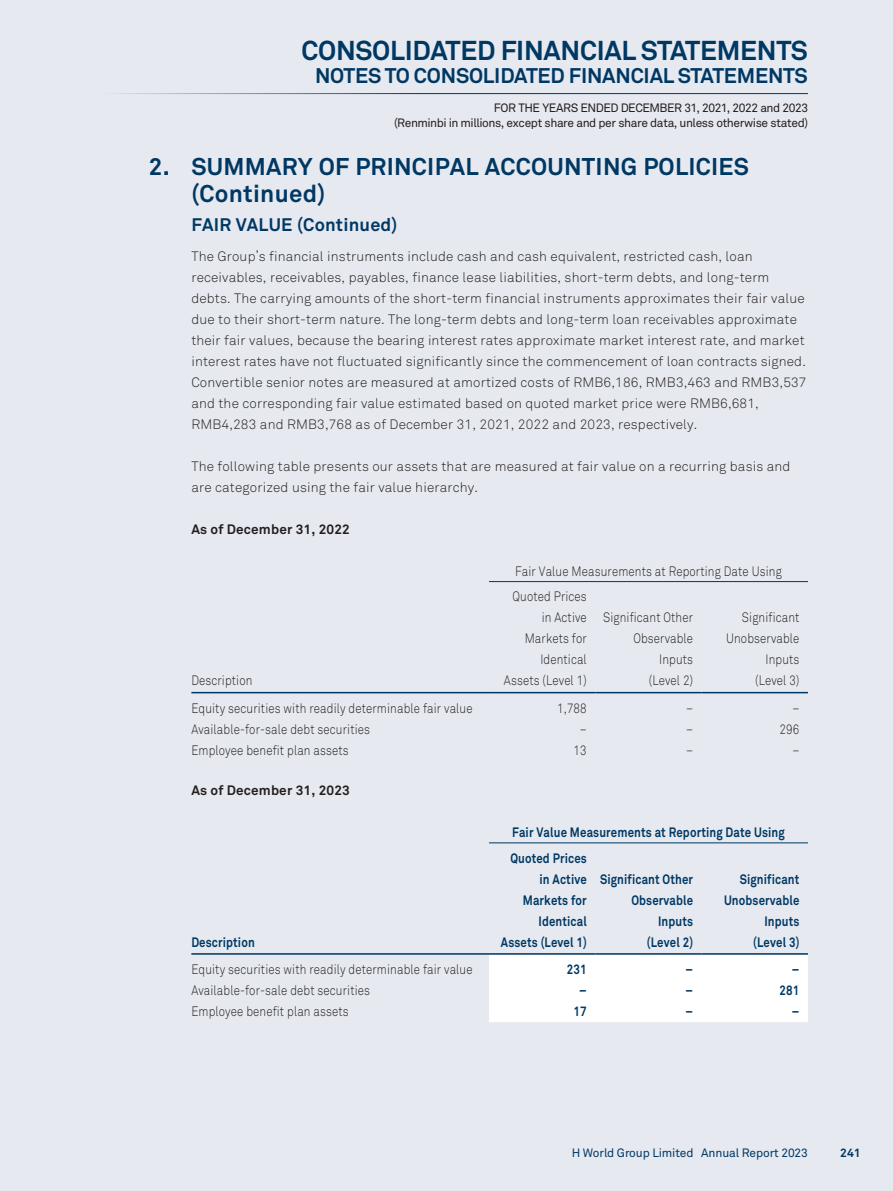
<style>
.page{position:relative;width:893px;height:1191px;background:#e6e9ef}
.page>*{position:absolute;margin:0;border:0;box-sizing:border-box;transform-origin:0 0}
.t1{font:700 27px "Akkurat Pro";letter-spacing:-.01em;color:#003864}
.t2{font:700 24px/27px "Akkurat Pro";letter-spacing:.01em;color:#003864}
.t3{font:700 21px "Akkurat Pro";letter-spacing:-.01em;color:#003864}
.t4{font:700 18px "Akkurat Pro";letter-spacing:.01em;color:#003864}
.t5{font:13.5px/21px "Akkurat Light Pro";letter-spacing:.01em;color:#231f20}
.t6{font:13.5px/21px "Akkurat Light Pro";letter-spacing:.01em;color:#231f20;text-align:right;scale:.85 1}
.t7{font:700 13.5px/21px "Akkurat Pro";letter-spacing:.01em;color:#003864;text-align:right;scale:.85 1}
.t8{font:700 13.5px "Akkurat Pro";letter-spacing:.01em;color:#231f20}
.t9{font:12px/15px "Akkurat Pro";letter-spacing:-.035em;color:#231f20;text-align:right}
.t10{font:12px "Akkurat Pro";letter-spacing:-.01em;color:#003864}
.t11{font:700 12px "Akkurat Pro";color:#003864}
</style>
<div class="page">
<hr style="left:106px;top:93px;width:702px;height:1px;background:#003864">
<hr style="left:489px;top:581px;width:319px;height:1px;background:#003864">
<hr style="left:191px;top:692px;width:298px;height:1px;background:#003864">
<hr style="left:489px;top:692px;width:106px;height:1px;background:#003864">
<hr style="left:595px;top:692px;width:107px;height:1px;background:#003864">
<hr style="left:702px;top:692px;width:106px;height:1px;background:#003864">
<div style="left:489px;top:954px;width:319px;height:68px;background:#fff"></div>
<hr style="left:489px;top:842px;width:319px;height:1px;background:#003864">
<hr style="left:191px;top:953px;width:298px;height:1px;background:#003864">
<hr style="left:489px;top:953px;width:106px;height:1px;background:#003864">
<hr style="left:595px;top:953px;width:107px;height:1px;background:#003864">
<hr style="left:702px;top:953px;width:106px;height:1px;background:#003864">
<h1 class="t1" style="left:301px;top:34px;width:508px">CONSOLIDATED FINANCIAL STATEMENTS</h1>
<h3 class="t3" style="left:315px;top:62px;width:494px">NOTES TO CONSOLIDATED FINANCIAL STATEMENTS</h3>
<p class="t9" style="left:394px;top:101px;width:416px">FOR THE YEARS ENDED DECEMBER 31, 2021, 2022 and 2023<br>(Renminbi in millions, except share and per share data, unless otherwise stated)</p>
<h2 class="t2" style="left:191px;top:153px;width:559px;text-indent:-43px">2. SUMMARY OF PRINCIPAL ACCOUNTING POLICIES (Continued)</h2>
<h3 class="t4" style="left:191px;top:213px;width:208px">FAIR VALUE (Continued)</h3>
<p class="t5" style="left:191px;top:246px;width:617px">The Group’s financial instruments include cash and cash equivalent, restricted cash, loan receivables, receivables, payables, finance lease liabilities, short-term debts, and long-term debts. The carrying amounts of the short-term financial instruments approximates their fair value due to their short-term nature. The long-term debts and long-term loan receivables approximate their fair values, because the bearing interest rates approximate market interest rate, and market interest rates have not fluctuated significantly since the commencement of loan contracts signed.<br>Convertible senior notes are measured at amortized costs of RMB6,186, RMB3,463 and RMB3,537 and the corresponding fair value estimated based on quoted market price were RMB6,681, RMB4,283 and RMB3,768 as of December 31, 2021, 2022 and 2023, respectively.</p>
<p class="t5" style="left:191px;top:456px;width:601px">The following table presents our assets that are measured at fair value on a recurring basis and are categorized using the fair value hierarchy.</p>
<p class="t8" style="left:191px;top:520px;width:160px">As of December 31, 2022</p>
<p class="t6" style="left:515px;top:561px;width:315px">Fair Value Measurements at Reporting Date Using</p>
<p class="t6" style="left:191px;top:670px;width:73px">Description</p>
<p class="t6" style="left:504px;top:586px;width:99px">Quoted Prices in Active<br>Markets for<br>Identical<br>Assets (Level 1)</p>
<p class="t6" style="left:603px;top:607px;width:107px">Significant Other<br>Observable<br>Inputs<br>(Level 2)</p>
<p class="t6" style="left:726px;top:607px;width:88px">Significant<br>Unobservable<br>Inputs<br>(Level 3)</p>
<p class="t6" style="left:191px;top:697px;width:332px">Equity securities with readily determinable fair value</p>
<p class="t6" style="left:557px;top:697px;width:36px">1,788</p>
<p class="t6" style="left:686px;top:697px;width:10px">–</p>
<p class="t6" style="left:792px;top:697px;width:10px">–</p>
<p class="t6" style="left:191px;top:718px;width:212px">Available-for-sale debt securities</p>
<p class="t6" style="left:580px;top:718px;width:10px">–</p>
<p class="t6" style="left:686px;top:718px;width:10px">–</p>
<p class="t6" style="left:780px;top:718px;width:25px">296</p>
<p class="t6" style="left:191px;top:739px;width:187px">Employee benefit plan assets</p>
<p class="t6" style="left:574px;top:739px;width:17px">13</p>
<p class="t6" style="left:686px;top:739px;width:10px">–</p>
<p class="t6" style="left:792px;top:739px;width:10px">–</p>
<p class="t8" style="left:191px;top:782px;width:160px">As of December 31, 2023</p>
<p class="t7" style="left:512px;top:822px;width:322px">Fair Value Measurements at Reporting Date Using</p>
<p class="t7" style="left:191px;top:931px;width:76px">Description</p>
<p class="t7" style="left:501px;top:847px;width:103px">Quoted Prices in Active<br>Markets for<br>Identical<br>Assets (Level 1)</p>
<p class="t7" style="left:600px;top:868px;width:111px">Significant Other<br>Observable<br>Inputs<br>(Level 2)</p>
<p class="t7" style="left:724px;top:868px;width:90px">Significant<br>Unobservable<br>Inputs<br>(Level 3)</p>
<p class="t6" style="left:191px;top:959px;width:332px">Equity securities with readily determinable fair value</p>
<p class="t7" style="left:567px;top:959px;width:25px">231</p>
<p class="t7" style="left:686px;top:959px;width:10px">–</p>
<p class="t7" style="left:792px;top:959px;width:10px">–</p>
<p class="t6" style="left:191px;top:980px;width:212px">Available-for-sale debt securities</p>
<p class="t7" style="left:579px;top:980px;width:10px">–</p>
<p class="t7" style="left:686px;top:980px;width:10px">–</p>
<p class="t7" style="left:780px;top:980px;width:25px">281</p>
<p class="t6" style="left:191px;top:1001px;width:187px">Employee benefit plan assets</p>
<p class="t7" style="left:574px;top:1001px;width:17px">17</p>
<p class="t7" style="left:686px;top:1001px;width:10px">–</p>
<p class="t7" style="left:792px;top:1001px;width:10px">–</p>
<p class="t10" style="left:572px;top:1145px;width:238px">H World Group Limited Annual Report 2023</p>
<p class="t11" style="left:840px;top:1145px;width:22px">241</p>
</div>
